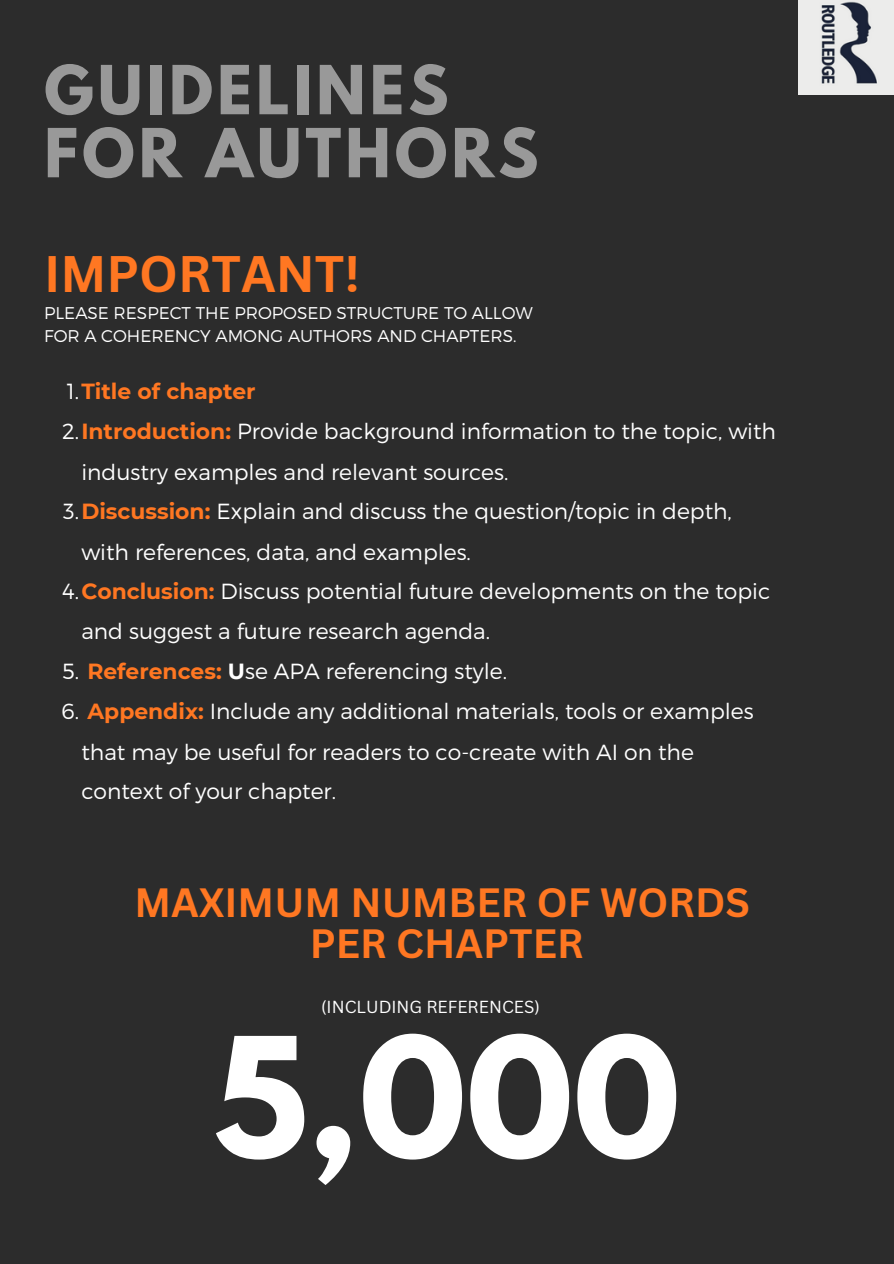
<style>
.page{position:relative;width:894px;height:1264px;background:#fff}
.page>*{position:absolute;margin:0;border:0;box-sizing:border-box;transform-origin:0 0}
.t1{font:700 147.15px "League Spartan";color:#fff}
.t2{font:700 59.85px/63px "League Spartan";letter-spacing:.065em;color:#999}
.t3{font:700 49.95px "Canva Sans";color:#f72}
.t4{font:700 39.75px/40.5px "Canva Sans";color:#f72;text-align:center}
.t5{font:300 21.9px/40.5px "Montserrat";color:#fff}
.t6{font:700 21.9px "Montserrat";color:#f72}
.t7{font:300 16.95px/23.7px "Montserrat";color:#fff}
.t8{font:16.95px "Canva Sans";color:#fff}
.s1{font-weight:300;color:#fff}
.s2{font-weight:700;color:#f72}
.s3{font-weight:700}
</style>
<div class="page">
<div style="left:0;top:0;width:893px;height:1263px;background:#2c2c2c"></div>
<img style="left:798px;top:0;width:95px;height:94px">
<h2 class="t2" style="left:44px;top:66px;width:495px">GUIDELINES<br>FOR AUTHORS</h2>
<p class="t3" style="left:44px;top:239px;width:317px">IMPORTANT!</p>
<p class="t7" style="left:44px;top:300px;width:490px">PLEASE RESPECT THE PROPOSED STRUCTURE TO ALLOW<br>FOR A COHERENCY AMONG AUTHORS AND CHAPTERS.</p>
<h3 class="t6" style="left:67px;top:377px;width:190px"><span class="s1">1.</span>Title of chapter</h3>
<p class="t5" style="left:81px;top:410px;width:696px;text-indent:-19px">2.<span class="s2">Introduction:</span> Provide background information to the topic, with industry examples and relevant sources.</p>
<p class="t5" style="left:81px;top:490px;width:652px;text-indent:-18px">3.<span class="s2">Discussion:</span> Explain and discuss the question/topic in depth, with references, data, and examples.</p>
<p class="t5" style="left:81px;top:570px;width:690px;text-indent:-19px">4.<span class="s2">Conclusion:</span> Discuss potential future developments on the topic and suggest a future research agenda.</p>
<p class="t5" style="left:62px;top:649px;width:446px">5. <span class="s2">References:</span> <span class="s3">U</span>se APA referencing style.</p>
<p class="t5" style="left:81px;top:690px;width:673px;line-height:39.9px;text-indent:-20px">6. <span class="s2">Appendix:</span> Include any additional materials, tools or examples that may be useful for readers to co-create with AI on the context of your chapter.</p>
<p class="t4" style="left:134px;top:881px;width:616px">MAXIMUM NUMBER OF WORDS<br>PER CHAPTER</p>
<h4 class="t8" style="left:321px;top:995px;width:220px">(INCLUDING REFERENCES)</h4>
<p class="t1" style="left:213px;top:1024px;width:468px">5,000</p>
</div>
